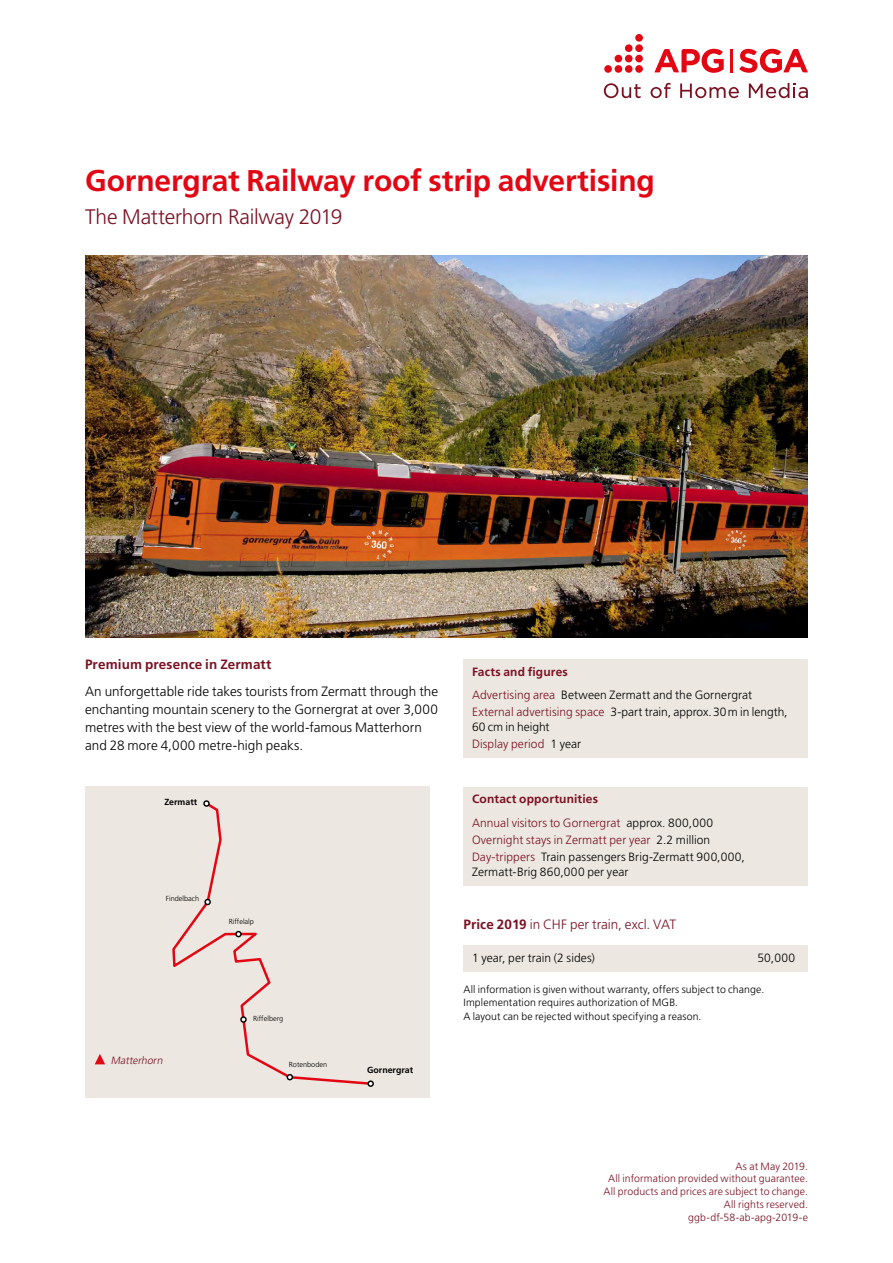
<style>
.page{position:relative;width:893px;height:1263px;background:#fff}
.page>*{position:absolute;margin:0;border:0;box-sizing:border-box;transform-origin:0 0}
.t1{font:700 30px "Frutiger LT Std";letter-spacing:-.005em;color:#e30613}
.t2{font:300 21px "Frutiger LT Std";letter-spacing:-.01em;color:#7a1122}
.t3{font:300 13.5px/18px "Frutiger LT Std";letter-spacing:.005em;color:#000}
.t4{font:300 13.5px "Frutiger LT Std";color:#7a1122}
.t5{font:700 13.5px "Frutiger LT Std";letter-spacing:.01em;color:#7a1122}
.t6{font:300 12px/23.5px "Frutiger LT Std";letter-spacing:.005em;color:#000}
.t7{font:300 12px/23.5px "Frutiger LT Std";letter-spacing:.005em;color:#7a1122}
.t8{font:300 10.5px/13.5px "Frutiger LT Std";letter-spacing:.01em;color:#000}
.t9{font:300 10.5px/12.8px "Frutiger LT Std";letter-spacing:.01em;color:#7a1122;text-align:right}
.t10{font:italic 300 10.5px "Frutiger LT Std";color:#7a1122}
.t11{font:700 8.85px "Frutiger LT Pro";color:#000}
.t12{font:300 7.35px "Frutiger LT Pro";color:#000}
.s1{font-weight:700;color:#7a1122}
.s2{color:#7a1122}
.s3{color:#000}
.s4{font-weight:700}
</style>
<div class="page">
<div style="left:463px;top:659px;width:345px;height:99px;background:#ece7e0"></div>
<div style="left:463px;top:787px;width:345px;height:98px;background:#ece7e0"></div>
<div style="left:463px;top:946px;width:345px;height:26px;background:#ece7e0"></div>
<img style="left:85px;top:255px;width:723px;height:383px">
<svg style="left:604px;top:83px;width:37px;height:15px"></svg>
<svg style="left:651px;top:83px;width:20px;height:15px"></svg>
<svg style="left:680px;top:84px;width:59px;height:14px"></svg>
<svg style="left:749px;top:83px;width:59px;height:15px"></svg>
<hr style="left:731px;top:49px;width:2px;height:23px;background:#e30613">
<svg style="left:654px;top:49px;width:70px;height:24px"></svg>
<svg style="left:739px;top:49px;width:69px;height:24px"></svg>
<div style="left:604px;top:65px;width:8px;height:8px;background:#e30613;border-radius:50%"></div>
<div style="left:615px;top:65px;width:7px;height:8px;background:#e30613;border-radius:50%"></div>
<div style="left:615px;top:55px;width:7px;height:7px;background:#e30613;border-radius:50%"></div>
<div style="left:625px;top:65px;width:8px;height:8px;background:#e30613;border-radius:50%"></div>
<div style="left:625px;top:55px;width:8px;height:7px;background:#e30613;border-radius:50%"></div>
<div style="left:625px;top:44px;width:8px;height:8px;background:#e30613;border-radius:50%"></div>
<div style="left:635px;top:65px;width:8px;height:8px;background:#e30613;border-radius:50%"></div>
<div style="left:635px;top:55px;width:8px;height:7px;background:#e30613;border-radius:50%"></div>
<div style="left:635px;top:44px;width:8px;height:8px;background:#e30613;border-radius:50%"></div>
<div style="left:635px;top:34px;width:8px;height:8px;background:#e30613;border-radius:50%"></div>
<div style="left:85px;top:787px;width:344px;height:311px;background:#ece7e0"></div>
<svg style="left:172px;top:800px;width:201px;height:286px"></svg>
<div style="left:235px;top:931px;width:7px;height:6px;border:1px solid #000;border-radius:50%"></div>
<div style="left:367px;top:1080px;width:7px;height:7px;border:1px solid #000;border-radius:50%"></div>
<svg style="left:287px;top:1074px;width:6px;height:6px"></svg>
<div style="left:240px;top:1016px;width:7px;height:7px;border:1px solid #000;border-radius:50%"></div>
<div style="left:203px;top:800px;width:7px;height:7px;border:1px solid #000;border-radius:50%"></div>
<div style="left:204px;top:899px;width:7px;height:6px;border:1px solid #000;border-radius:50%"></div>
<svg style="left:95px;top:1054px;width:10px;height:10px"></svg>
<h1 class="t1" style="left:85px;top:163px;width:571px">Gornergrat Railway roof strip advertising</h1>
<h2 class="t2" style="left:85px;top:205px;width:259px">The Matterhorn Railway 2019</h2>
<p class="t5" style="left:85px;top:657px;width:188px">Premium presence in Zermatt</p>
<p class="t3" style="left:85px;top:682px;width:355px">An unforgettable ride takes tourists from Zermatt through the enchanting mountain scenery to the Gornergrat at over 3,000 metres with the best view of the world-famous Matterhorn and 28 more 4,000 metre-high peaks.</p>
<p class="t11" style="left:164px;top:797px;width:34px">Zermatt</p>
<p class="t12" style="left:166px;top:894px;width:35px">Findelbach</p>
<p class="t12" style="left:229px;top:917px;width:27px">Riffelalp</p>
<p class="t10" style="left:111px;top:1055px;width:55px">Matterhorn</p>
<p class="t12" style="left:253px;top:1014px;width:32px">Riffelberg</p>
<p class="t12" style="left:289px;top:1060px;width:40px">Rotenboden</p>
<p class="t11" style="left:367px;top:1064px;width:48px">Gornergrat</p>
<p class="t6" style="left:472px;top:660px;width:282px"><span class="s1">Facts and figures<br></span><span class="s2">Advertising area</span> Between Zermatt and the Gornergrat</p>
<p class="t6" style="left:472px;top:705px;width:317px;line-height:15px"><span class="s2">External advertising space</span> 3-part train, approx.30m in length,<br>60 cm in height</p>
<p class="t7" style="left:472px;top:733px;width:111px">Display period <span class="s3">1 year</span></p>
<p class="t7" style="left:472px;top:787px;width:243px"><span class="s4">Contact opportunities<br></span>Annual visitors to Gornergrat <span class="s3">approx. 800,000</span></p>
<p class="t6" style="left:472px;top:831px;width:274px;line-height:17.1px"><span class="s2">Overnight stays in Zermatt per year</span> 2.2 million<br><span class="s2">Day-trippers</span> Train passengers Brig-Zermatt 900,000,</p>
<p class="t6" style="left:472px;top:860px;width:158px">Zermatt-Brig 860,000 per year</p>
<p class="t4" style="left:463px;top:916px;width:214px"><span class="s4">Price 2019</span> in CHF per train, excl. VAT</p>
<p class="t6" style="left:472px;top:947px;width:124px">1 year, per train (2 sides)</p>
<p class="t6" style="left:757px;top:947px;width:39px">50,000</p>
<p class="t8" style="left:463px;top:982px;width:302px">All information is given without warranty, offers subject to change.<br>Implementation requires authorization of MGB.<br>A layout can be rejected without specifying a reason.</p>
<p class="t9" style="left:604px;top:1160px;width:206px">As at May 2019.<br>All information provided without guarantee.<br>All products and prices are subject to change.<br>All rights reserved. ggb-df-58-ab-apg-2019-e</p>
</div>
